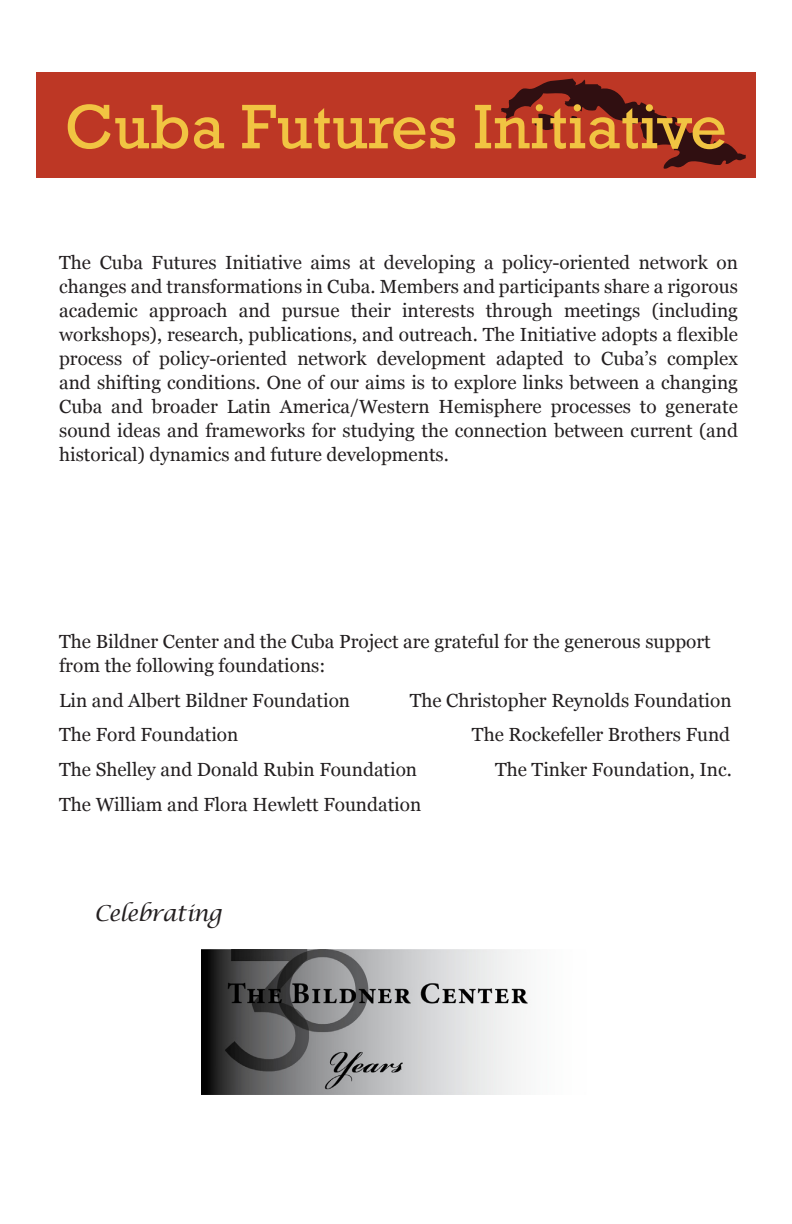
<style>
.page{position:relative;width:792px;height:1224px;background:#fff}
.page>*{position:absolute;margin:0;border:0;box-sizing:border-box;transform-origin:0 0}
.t1{font:64px "Rockwell";color:#f1c442}
.Section{font:italic 22px "Lucida Calligraphy";letter-spacing:-.03em;color:#231f20}
.Sectionlistings{font:19px/24px "Georgia";color:#231f20;text-align:justify}
</style>
<div class="page">
<div style="left:36px;top:72px;width:720px;height:106px;background:#bd3725"></div>
<svg style="left:501px;top:79px;width:245px;height:90px"></svg>
<img style="left:201px;top:950px;width:327px;height:145px">
<p class="t1" style="left:65px;top:90px;width:664px">Cuba Futures Initiative</p>
<p class="Sectionlistings" style="left:59px;top:251px;width:680px">The Cuba Futures Initiative aims at developing a policy-oriented network on changes and transformations in Cuba. Members and participants share a rigorous academic approach and pursue their interests through meetings (including workshops), research, publications, and outreach. The Initiative adopts a flexible process of policy-oriented network development adapted to Cuba’s complex and shifting conditions. One of our aims is to explore links between a changing Cuba and broader Latin America/Western Hemisphere processes to generate sound ideas and frameworks for studying the connection between current (and historical) dynamics and future developments.</p>
<p class="Sectionlistings" style="left:59px;top:630px;width:653px">The Bildner Center and the Cuba Project are grateful for the generous support from the following foundations:</p>
<p class="Sectionlistings" style="left:59px;top:689px;width:293px">Lin and Albert Bildner Foundation</p>
<p class="Sectionlistings" style="left:410px;top:689px;width:323px">The Christopher Reynolds Foundation</p>
<p class="Sectionlistings" style="left:59px;top:723px;width:181px">The Ford Foundation</p>
<p class="Sectionlistings" style="left:472px;top:723px;width:260px">The Rockefeller Brothers Fund</p>
<p class="Sectionlistings" style="left:59px;top:758px;width:360px">The Shelley and Donald Rubin Foundation</p>
<p class="Sectionlistings" style="left:495px;top:758px;width:238px">The Tinker Foundation, Inc.</p>
<p class="Sectionlistings" style="left:59px;top:793px;width:364px">The William and Flora Hewlett Foundation</p>
<p class="Section" style="left:94px;top:900px;width:129px">Celebrating</p>
</div>
